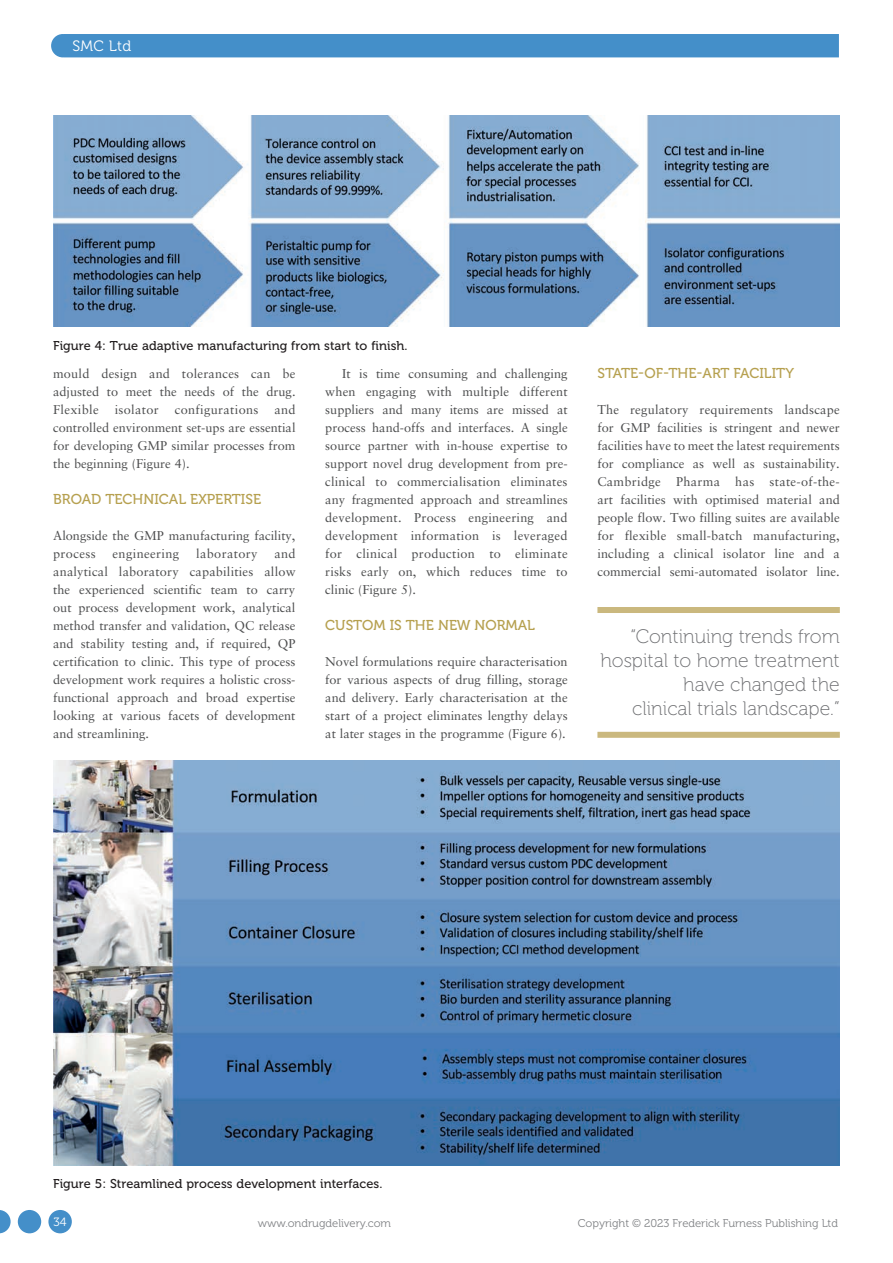
<style>
.page{position:relative;width:893px;height:1263px;background:#fff}
.page>*{position:absolute;margin:0;border:0;box-sizing:border-box;transform-origin:0 0}
.MF_pullquote{font:19.5px/24px "Museo 100";color:#6c6d70;text-align:right}
.t1{font:15px "Museo 300";letter-spacing:.025em;color:#fff}
.MF_Xhead{font:14.25px "Museo 500";color:#b6a04f}
.MF_body_no_indent{font:12.75px/18px "Sabon LT Std";color:#4b4c4d;text-align:justify}
.MF_body{font:12.75px/18px "Sabon LT Std";color:#4b4c4d;text-align:justify}
.MF_Captions{font:12.75px "Museo 500";letter-spacing:.005em;color:#231f20}
.MF_body-2{font:12.75px "Sabon LT Std";letter-spacing:.025em;color:#4b4c4d}
.MF_body_no_indent-2{font:12.75px "Sabon LT Std";letter-spacing:.03em;color:#4b4c4d}
.t2{font:12px "Museo 300";color:#fff}
.t3{font:11.25px "Museo 300";color:#808285}
</style>
<div class="page">
<div style="left:51px;top:34px;width:788px;height:23px;background:#448fc9"></div>
<div style="left:597px;top:607px;width:243px;height:6px;background:#cab87e"></div>
<div style="left:597px;top:732px;width:243px;height:6px;background:#cab87e"></div>
<img style="left:53px;top:115px;width:787px;height:212px">
<img style="left:53px;top:761px;width:787px;height:404px">
<div style="left:48px;top:1210px;width:24px;height:23px;background:#448fc9;border-radius:50%"></div>
<div style="left:18px;top:1210px;width:23px;height:23px;background:#448fc9;border-radius:50%"></div>
<svg style="left:0;top:1210px;width:11px;height:23px"></svg>
<p class="t1" style="left:72px;top:37px;width:60px">SMC Ltd</p>
<p class="MF_Captions" style="left:53px;top:339px;width:356px">Figure 4: True adaptive manufacturing from start to finish.</p>
<p class="MF_body" style="left:53px;top:364px;width:244px">mould design and tolerances can be adjusted to meet the needs of the drug.<br>Flexible</p>
<p class="MF_body" style="left:53px;top:400px;width:244px;text-indent:221px">and controlled environment set-ups are essential for developing GMP similar processes from the beginning (Figure 4).</p>
<p class="MF_Xhead" style="left:53px;top:491px;width:209px">BROAD TECHNICAL EXPERTISE</p>
<p class="MF_body_no_indent" style="left:53px;top:526px;width:244px">Alongside the GMP manufacturing facility, process</p>
<p class="MF_body-2" style="left:115px;top:402px;width:46px">isolator</p>
<p class="MF_body-2" style="left:175px;top:402px;width:85px">configurations</p>
<p class="MF_body_no_indent" style="left:53px;top:544px;width:244px;text-indent:221px">and analytical laboratory capabilities allow the experienced scientific team to carry out process development work, analytical method transfer and validation, QC release and stability testing and, if required, QP certification to clinic. This type of process development work requires a holistic cross&shy;functional approach and broad expertise looking at various facets of development and streamlining.</p>
<p class="MF_body_no_indent-2" style="left:113px;top:546px;width:68px">engineering</p>
<p class="MF_body_no_indent-2" style="left:196px;top:546px;width:63px">laboratory</p>
<p class="MF_body" style="left:325px;top:364px;width:244px;text-indent:17px">It is time consuming and challenging when engaging with multiple different suppliers and many items are missed at process hand-offs and interfaces. A single source partner with in-house expertise to support novel drug development from pre&shy;clinical to commercialisation eliminates any fragmented approach and streamlines development. Process engineering and development information is leveraged for clinical production to eliminate risks early on, which reduces time to clinic (Figure 5).</p>
<p class="MF_Xhead" style="left:325px;top:617px;width:211px">CUSTOM IS THE NEW NORMAL</p>
<p class="MF_body_no_indent" style="left:325px;top:652px;width:244px">Novel formulations require characterisation for various aspects of drug filling, storage and delivery. Early characterisation at the start of a project eliminates lengthy delays at later stages in the programme (Figure 6).</p>
<p class="MF_Xhead" style="left:597px;top:365px;width:198px">STATE-OF-THE-ART FACILITY</p>
<p class="MF_body_no_indent" style="left:597px;top:400px;width:244px">The regulatory requirements landscape for GMP facilities is stringent and newer facilities have to meet the latest requirements for compliance as well as sustainability.<br>Cambridge Pharma has state-of-the&shy;art facilities with optimised material and people flow. Two filling suites are available for flexible small-batch manufacturing, including a clinical isolator line and a commercial semi-automated isolator line.</p>
<p class="MF_pullquote" style="left:600px;top:624px;width:241px">“Continuing trends from hospital to home treatment have changed the<br>clinical trials landscape.”</p>
<p class="MF_Captions" style="left:53px;top:1177px;width:331px">Figure 5: Streamlined process development interfaces.</p>
<p class="t2" style="left:53px;top:1215px;width:15px">34</p>
<p class="t3" style="left:258px;top:1217px;width:135px">www.ondrugdelivery.com</p>
<p class="t3" style="left:578px;top:1217px;width:262px">Copyright © 2023 Frederick Furness Publishing Ltd</p>
</div>
